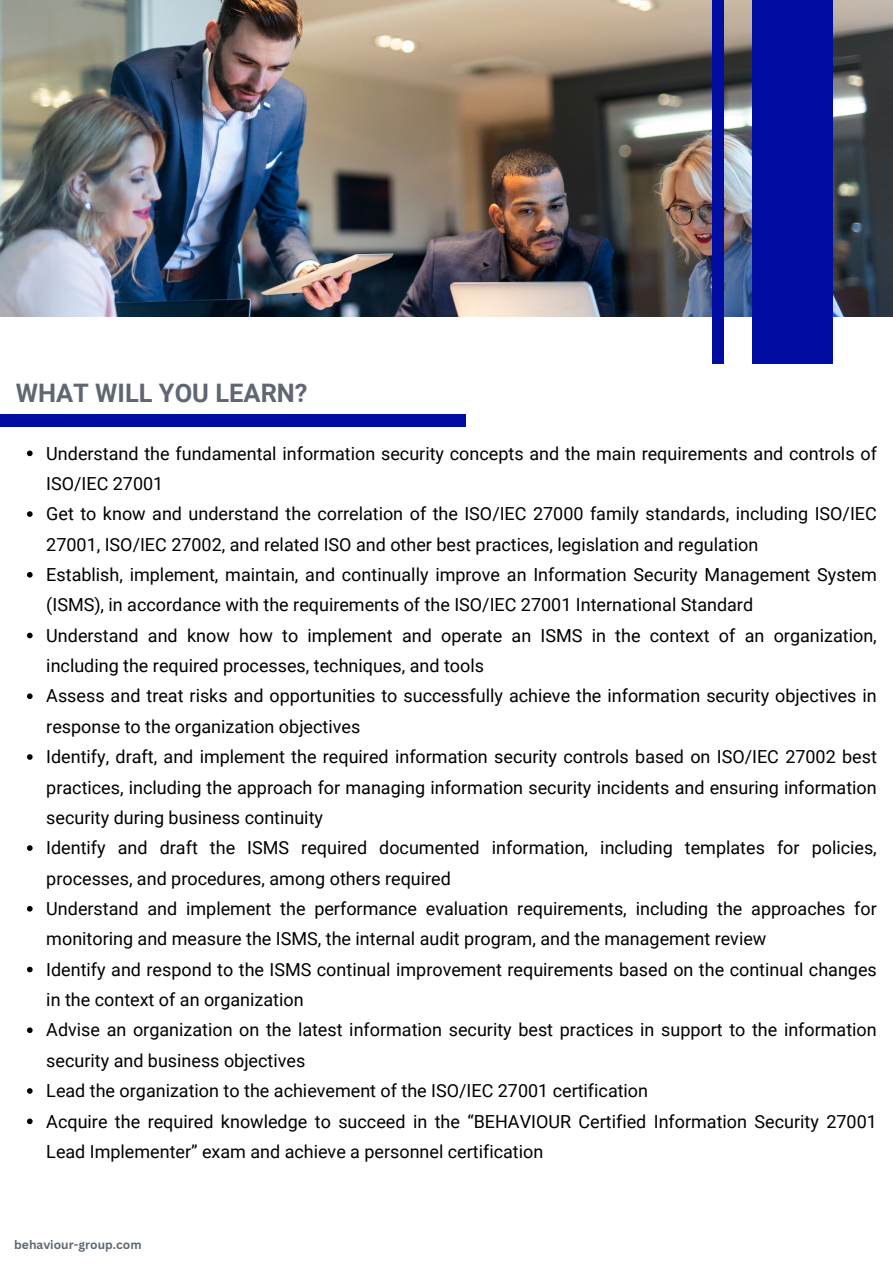
<style>
.page{position:relative;width:893px;height:1264px;background:#fff}
.page>*{position:absolute;margin:0;border:0;box-sizing:border-box;transform-origin:0 0}
.t1{font:700 25.5px "Roboto";color:#5e6772}
.t2{font:18px/30.3px "Roboto";color:#000}
.t3{font:700 12px "Canva Sans";color:#5e6772}
</style>
<div class="page">
<img style="left:0;top:0;width:892px;height:316px">
<div style="left:752px;top:0;width:81px;height:363px;background:#000ca2"></div>
<div style="left:711px;top:0;width:12px;height:363px;background:#000ca2"></div>
<svg style="left:27px;top:450px;width:6px;height:6px"></svg>
<svg style="left:27px;top:511px;width:6px;height:6px"></svg>
<svg style="left:27px;top:572px;width:6px;height:5px"></svg>
<svg style="left:27px;top:632px;width:6px;height:6px"></svg>
<svg style="left:27px;top:693px;width:6px;height:6px"></svg>
<svg style="left:27px;top:754px;width:6px;height:5px"></svg>
<svg style="left:27px;top:845px;width:6px;height:5px"></svg>
<svg style="left:27px;top:906px;width:6px;height:5px"></svg>
<svg style="left:27px;top:966px;width:6px;height:6px"></svg>
<svg style="left:27px;top:1027px;width:6px;height:6px"></svg>
<svg style="left:27px;top:1088px;width:6px;height:5px"></svg>
<svg style="left:27px;top:1118px;width:6px;height:6px"></svg>
<div style="left:0;top:415px;width:466px;height:12px;background:#000ca2"></div>
<p class="t1" style="left:16px;top:378px;width:293px">WHAT WILL YOU LEARN?</p>
<p class="t2" style="left:46px;top:438px;width:832px">Understand the fundamental information security concepts and the main requirements and controls of<br>ISO/IEC 27001</p>
<p class="t2" style="left:46px;top:499px;width:832px">Get to know and understand the correlation of the ISO/IEC 27000 family standards, including ISO/IEC<br>27001, ISO/IEC 27002, and related ISO and other best practices, legislation and regulation</p>
<p class="t2" style="left:46px;top:559px;width:832px">Establish, implement, maintain, and continually improve an Information Security Management System (ISMS), in accordance with the requirements of the ISO/IEC 27001 International Standard</p>
<p class="t2" style="left:46px;top:620px;width:831px">Understand and know how to implement and operate an ISMS in the context of an organization, including the required processes, techniques, and tools</p>
<p class="t2" style="left:46px;top:681px;width:832px">Assess and treat risks and opportunities to successfully achieve the information security objectives in response to the organization objectives</p>
<p class="t2" style="left:46px;top:741px;width:832px;text-align:justify">Identify, draft, and implement the required information security controls based on ISO/IEC 27002 best practices, including the approach for managing information security incidents and ensuring information security during business continuity</p>
<p class="t2" style="left:46px;top:833px;width:832px">Identify and draft the ISMS required documented information, including templates for policies, processes, and procedures, among others required</p>
<p class="t2" style="left:46px;top:893px;width:832px">Understand and implement the performance evaluation requirements, including the approaches for monitoring and measure the ISMS, the internal audit program, and the management review</p>
<p class="t2" style="left:46px;top:954px;width:832px">Identify and respond to the ISMS continual improvement requirements based on the continual changes in the context of an organization</p>
<p class="t2" style="left:46px;top:1015px;width:831px">Advise an organization on the latest information security best practices in support to the information security and business objectives</p>
<p class="t2" style="left:46px;top:1075px;width:603px">Lead the organization to the achievement of the ISO/IEC 27001 certification</p>
<p class="t2" style="left:46px;top:1106px;width:832px">Acquire the required knowledge to succeed in the “BEHAVIOUR Certified Information Security 27001<br>Lead Implementer” exam and achieve a personnel certification</p>
<p class="t3" style="left:14px;top:1235px;width:129px">behaviour-group.com</p>
</div>
